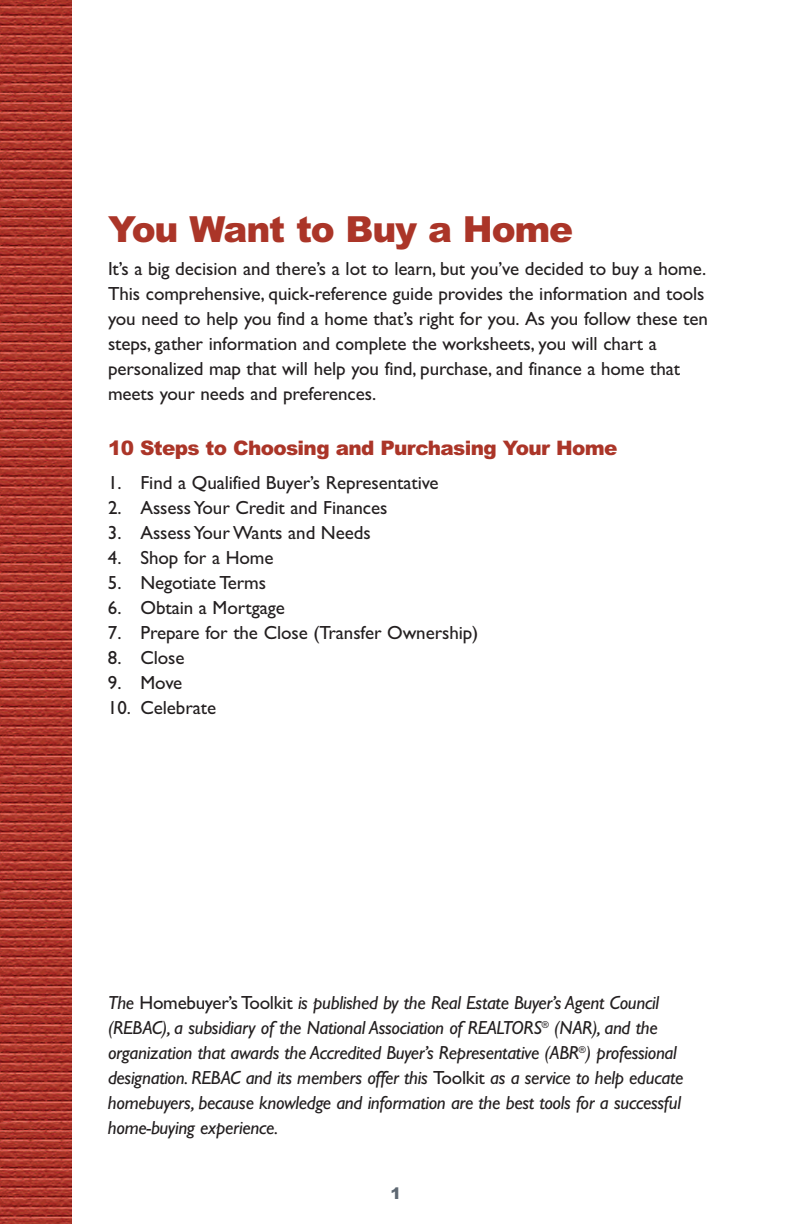
<style>
.page{position:relative;width:792px;height:1224px;background:#fff}
.page>*{position:absolute;margin:0;border:0;box-sizing:border-box;transform-origin:0 0}
.t1{font:900 36px "Arial";letter-spacing:-.035em;color:#ab3528}
.t2{font:900 20px "Arial";letter-spacing:-.035em;color:#ab3528}
.t3{font:19px/25px "Gill Sans";letter-spacing:-.005em;color:#231f20}
.t4{font:italic 19px/25px "Gill Sans";letter-spacing:-.015em;color:#231f20}
.t5{font:900 16px "Arial";color:#5e6872}
.s1{font-style:normal}
</style>
<div class="page">
<img style="left:0;top:0;width:72px;height:1224px">
<h1 class="t1" style="left:108px;top:208px;width:467px">You Want to Buy a Home</h1>
<p class="t3" style="left:108px;top:256px;width:601px">It’s a big decision and there’s a lot to learn, but you’ve decided to buy a home.<br>This comprehensive, quick-reference guide provides the information and tools you need to help you find a home that’s right for you. As you follow these ten steps, gather information and complete the worksheets, you will chart a personalized map that will help you find, purchase, and finance a home that meets your needs and preferences.</p>
<p class="t2" style="left:108px;top:437px;width:511px">10 Steps to Choosing and Purchasing Your Home</p>
<p class="t3" style="left:108px;top:470px;width:332px">1. Find a Qualified Buyer’s Representative</p>
<p class="t3" style="left:108px;top:495px;width:281px">2. Assess Your Credit and Finances</p>
<p class="t3" style="left:108px;top:520px;width:264px">3. Assess Your Wants and Needs</p>
<p class="t3" style="left:108px;top:545px;width:167px">4. Shop for a Home</p>
<p class="t3" style="left:108px;top:570px;width:160px">5. Negotiate Terms</p>
<p class="t3" style="left:108px;top:595px;width:178px">6. Obtain a Mortgage</p>
<p class="t3" style="left:108px;top:620px;width:372px">7. Prepare for the Close (Transfer Ownership)</p>
<p class="t3" style="left:108px;top:645px;width:78px">8. Close</p>
<p class="t3" style="left:108px;top:670px;width:76px">9. Move</p>
<p class="t3" style="left:108px;top:695px;width:110px">10. Celebrate</p>
<p class="t4" style="left:108px;top:990px;width:577px">The <span class="s1">Homebuyer’s Toolkit</span> is published by the Real Estate Buyer’s Agent Council (REBAC), a subsidiary of the National Association of REALTORS<sup>®</sup> (NAR), and the organization that awards the Accredited Buyer’s Representative (ABR<sup>®</sup>) professional designation. REBAC and its members offer this <span class="s1">Toolkit</span> as a service to help educate homebuyers, because knowledge and information are the best tools for a successful home-buying experience.</p>
<p class="t5" style="left:391px;top:1185px;width:12px">1</p>
</div>
